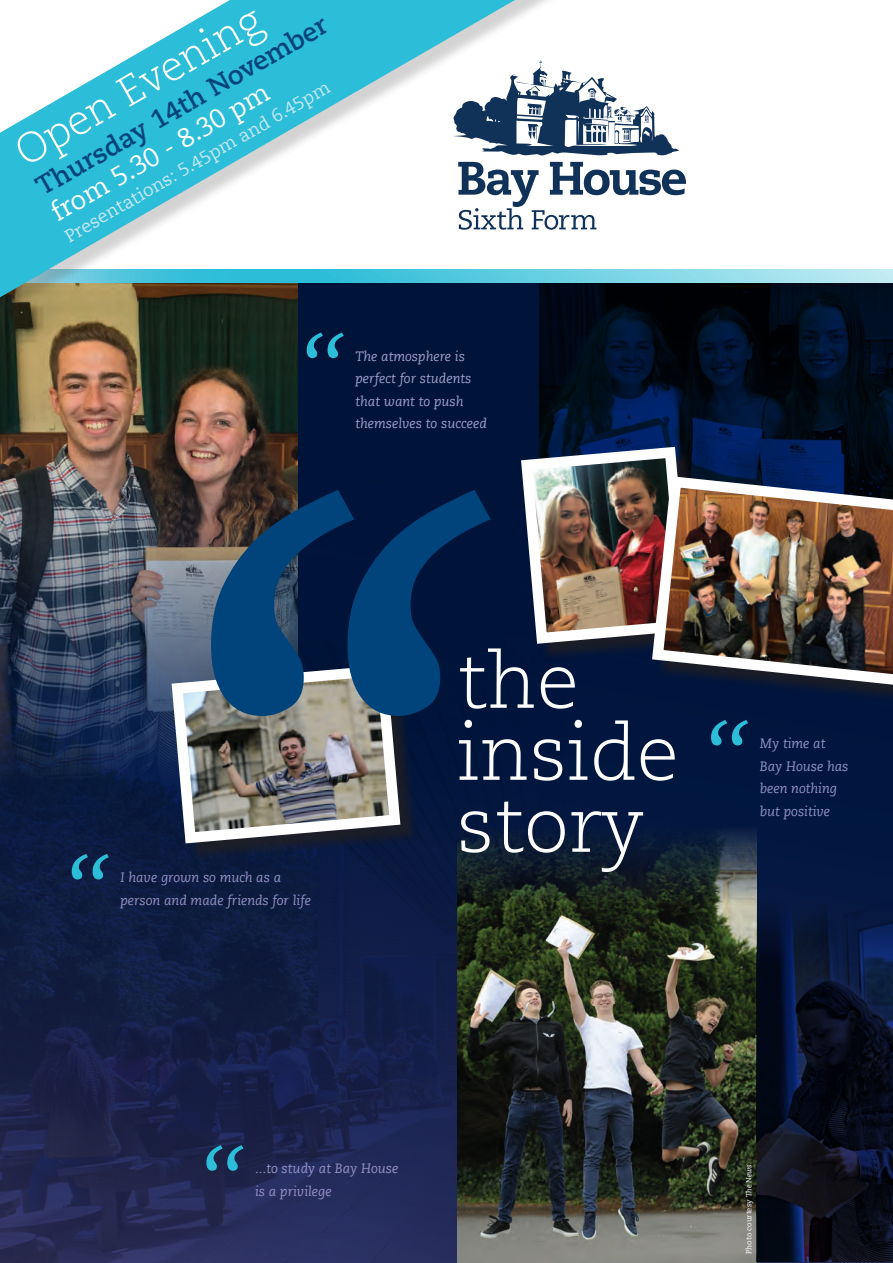
<style>
.page{position:relative;width:893px;height:1263px;background:#fff}
.page>*{position:absolute;margin:0;border:0;box-sizing:border-box;transform-origin:0 0}
.t1{font:italic 300 954.15px "Caecilia LT Std";color:#00447b}
.t2{font:italic 300 108px "Caecilia LT Std";color:#2cbdd8}
.t3{font:300 77.1px/72px "Caecilia LT Std";color:#fff}
.t4{font:300 41.7px "Caecilia LT Std";color:#fff}
.t5{font:700 26.25px "Caecilia LT Std";color:#00447b}
.t6{font:26.25px "Caecilia LT Std";color:#fff}
.t7{font:18px "Caecilia LT Std";color:#c6e8f2}
.t8{font:italic 13.5px/22.5px "Caecilia LT Std";color:#9391c4}
.t9{font:italic 13.5px/22.5px "Caecilia LT Std";color:#a09ecc}
.t10{font:7.5px "Caecilia LT Std";color:#fff}
.s1{font-style:italic}
</style>
<div class="page">
<div style="left:0;top:283px;width:893px;height:980px;background:#00153d"></div>
<img style="left:0;top:534px;width:457px;height:729px">
<img style="left:0;top:338px;width:297px;height:446px">
<img style="left:457px;top:830px;width:300px;height:433px">
<img style="left:539px;top:283px;width:354px;height:187px">
<div style="left:524px;top:450px;width:185px;height:212px;background:#231f20;opacity:.75"></div>
<img style="left:521px;top:441px;width:176px;height:208px">
<img style="left:646px;top:470px;width:247px;height:222px">
<svg style="left:605px;top:169px;width:81px;height:27px"></svg>
<svg style="left:605px;top:92px;width:73px;height:64px"></svg>
<svg style="left:605px;top:270px;width:288px;height:13px;background:#9de0ec"></svg>
<img style="left:757px;top:906px;width:136px;height:356px">
<div style="left:0;top:0;width:605px;height:338px;background:#231f20;opacity:.2"></div>
<svg style="left:0;top:0;width:515px;height:297px"></svg>
<div style="left:174px;top:668px;width:244px;height:193px;background:#231f20;opacity:.75"></div>
<img style="left:166px;top:659px;width:240px;height:190px">
<p class="t4" style="left:7px;top:134px;width:278px;rotate:-30deg">Open Evening</p>
<p class="t5" style="left:30px;top:175px;width:333px;rotate:-30deg">Thursday 14th November</p>
<p class="t7" style="left:61px;top:228px;width:304px;rotate:-30deg">Presentations: 5.45pm and 6.45pm</p>
<p class="t6" style="left:45px;top:201px;width:249px;rotate:-30deg">from 5.30 - 8.30 pm</p>
<p class="t2" style="left:297px;top:318px;width:52px">‘‘</p>
<p class="t9" style="left:355px;top:345px;width:118px">The atmosphere is perfect for students that want to push</p>
<p class="t9" style="left:355px;top:413px;width:133px">themselves to succeed</p>
<p class="t2" style="left:62px;top:840px;width:52px">‘‘</p>
<p class="t1" style="left:128px;top:364px;width:403px">‘‘</p>
<p class="t3" style="left:457px;top:647px;width:223px">the inside story</p>
<p class="t8" style="left:120px;top:866px;width:192px">I have grown so much as a person and made friends for life</p>
<p class="t2" style="left:702px;top:706px;width:52px">‘‘</p>
<p class="t8" style="left:760px;top:732px;width:90px">My time at<br>Bay House has been nothing</p>
<p class="t8" style="left:760px;top:800px;width:72px">but positive</p>
<p class="t2" style="left:197px;top:1131px;width:52px">‘‘</p>
<p class="t8" style="left:255px;top:1158px;width:145px">...to study at Bay House is a privilege</p>
<p class="t10" style="left:745px;top:1254px;width:91px;rotate:-90deg">Photo courtesy <span class="s1">The News</span></p>
</div>
